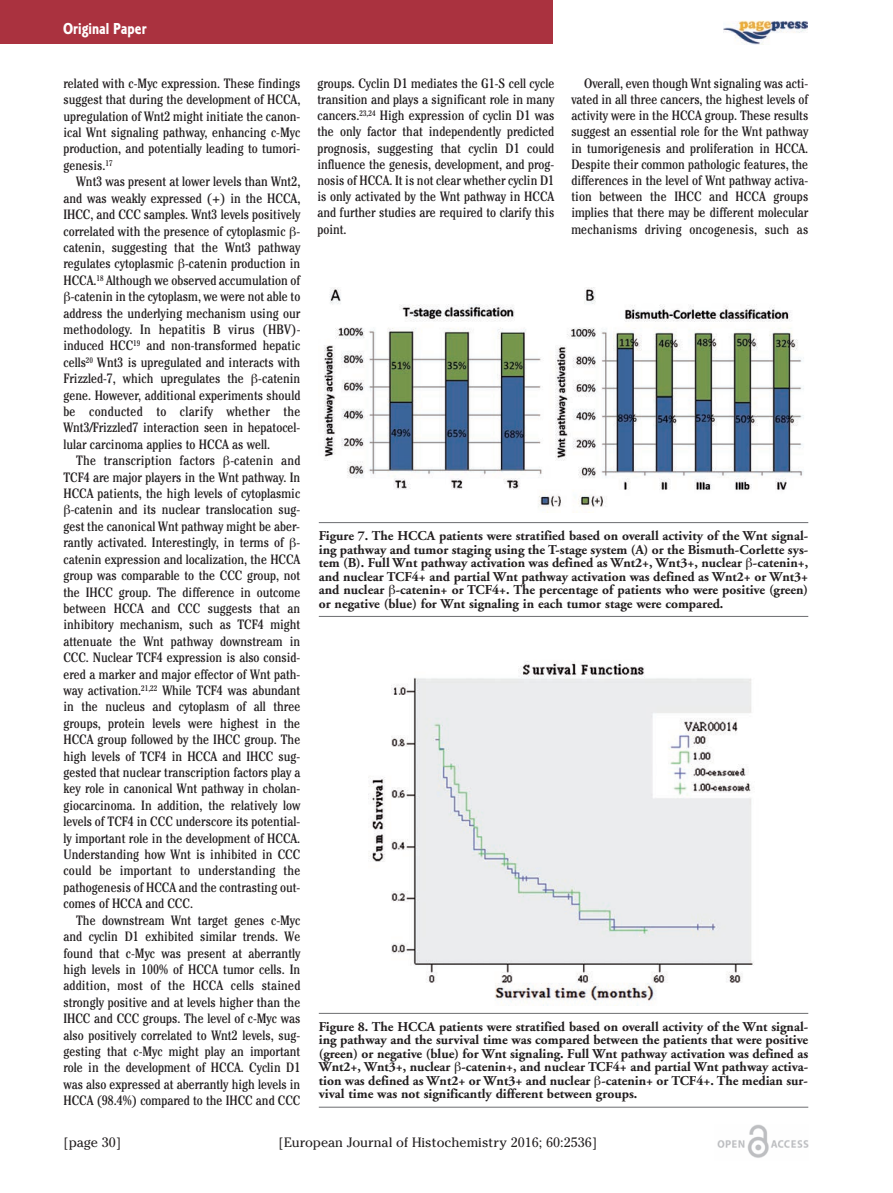
<style>
.page{position:relative;width:893px;height:1193px;background:#fff}
.page>*{position:absolute;margin:0;border:0;box-sizing:border-box;transform-origin:0 0}
.t1{font:16.5px "Corinthian Bold Condensed Plain";color:#fff}
.t2{font:condensed 13.5px/16.2px "Cheltenham";color:#231f20;text-align:justify}
.t3{font:700 13.5px/13.5px "Adobe Garamond";color:#231f20;text-align:justify}
.t4{font:condensed 13.5px "Cheltenham";letter-spacing:.02em;color:#231f20}
.t5{font:13.5px "Cheltenham";color:#231f20}
</style>
<div class="page">
<div style="left:0;top:0;width:552px;height:43px;background:#aa323f"></div>
<img style="left:717px;top:1124px;width:91px;height:34px">
<img style="left:723px;top:20px;width:84px;height:24px">
<hr style="left:318px;top:522px;width:489px;height:1px;background:#6c6d70">
<hr style="left:318px;top:616px;width:489px;height:1px;background:#6c6d70">
<img style="left:324px;top:288px;width:480px;height:224px">
<hr style="left:318px;top:1012px;width:489px;height:1px;background:#6c6d70">
<hr style="left:318px;top:1106px;width:489px;height:1px;background:#6c6d70">
<img style="left:368px;top:661px;width:386px;height:344px">
<p class="t1" style="left:63px;top:23px;width:85px">Original Paper</p>
<p class="t2" style="left:63px;top:76px;width:238px">related with c-Myc expression. These findings suggest that during the development of HCCA, upregulation of Wnt2 might initiate the canon&shy;ical Wnt signaling pathway, enhancing c-Myc production, and potentially leading to tumori&shy;genesis.<sup>17</sup></p>
<p class="t2" style="left:76px;top:175px;width:225px">Wnt3 was present at lower levels than Wnt2,</p>
<p class="t2" style="left:63px;top:191px;width:238px">and was weakly expressed (+) in the HCCA,</p>
<p class="t2" style="left:63px;top:207px;width:238px">IHCC, and CCC samples. Wnt3 levels positively</p>
<p class="t2" style="left:63px;top:224px;width:238px">correlated with the presence of cytoplasmic -</p>
<p class="t2" style="left:63px;top:240px;width:238px">catenin, suggesting that the Wnt3 pathway</p>
<p class="t2" style="left:63px;top:257px;width:238px">regulates cytoplasmic -catenin production in</p>
<p class="t2" style="left:63px;top:273px;width:238px">HCCA.<sup>18</sup> Although we observed accumulation of</p>
<p class="t2" style="left:71px;top:290px;width:231px">-catenin in the cytoplasm, we were not able to</p>
<p class="t2" style="left:63px;top:306px;width:238px">address the underlying mechanism using our</p>
<p class="t2" style="left:63px;top:322px;width:238px">methodology. In hepatitis B virus (HBV)-</p>
<p class="t2" style="left:63px;top:339px;width:238px">induced HCC<sup>19</sup> and non-transformed hepatic</p>
<p class="t2" style="left:63px;top:355px;width:238px">cells<sup>20</sup> Wnt3 is upregulated and interacts with</p>
<p class="t2" style="left:63px;top:372px;width:238px">Frizzled-7, which upregulates the -catenin</p>
<p class="t2" style="left:63px;top:388px;width:238px">gene. However, additional experiments should</p>
<p class="t4" style="left:63px;top:406px;width:238px">be conducted to clarify whether the</p>
<p class="t2" style="left:63px;top:421px;width:238px">Wnt3/Frizzled7 interaction seen in hepatocel-</p>
<p class="t2" style="left:63px;top:437px;width:208px">lular carcinoma applies to HCCA as well.</p>
<p class="t2" style="left:76px;top:454px;width:225px">The transcription factors -catenin and</p>
<p class="t2" style="left:63px;top:470px;width:238px">TCF4 are major players in the Wnt pathway. In</p>
<p class="t2" style="left:63px;top:486px;width:238px">HCCA patients, the high levels of cytoplasmic</p>
<p class="t2" style="left:71px;top:503px;width:231px">-catenin and its nuclear translocation sug-</p>
<p class="t2" style="left:63px;top:519px;width:238px">gest the canonical Wnt pathway might be aber-</p>
<p class="t2" style="left:63px;top:536px;width:238px">rantly activated. Interestingly, in terms of -</p>
<p class="t2" style="left:63px;top:552px;width:238px">catenin expression and localization, the HCCA</p>
<p class="t2" style="left:63px;top:568px;width:238px">group was comparable to the CCC group, not</p>
<p class="t2" style="left:63px;top:585px;width:238px">the IHCC group. The difference in outcome</p>
<p class="t2" style="left:63px;top:601px;width:238px">between HCCA and CCC suggests that an</p>
<p class="t2" style="left:63px;top:618px;width:238px">inhibitory mechanism, such as TCF4 might</p>
<p class="t2" style="left:63px;top:634px;width:238px">attenuate the Wnt pathway downstream in</p>
<p class="t2" style="left:63px;top:650px;width:238px">CCC. Nuclear TCF4 expression is also consid-</p>
<p class="t2" style="left:63px;top:667px;width:238px">ered a marker and major effector of Wnt path-</p>
<p class="t2" style="left:63px;top:683px;width:238px">way activation.<sup>21,22</sup> While TCF4 was abundant</p>
<p class="t2" style="left:63px;top:700px;width:238px">in the nucleus and cytoplasm of all three</p>
<p class="t2" style="left:63px;top:716px;width:238px">groups, protein levels were highest in the</p>
<p class="t2" style="left:63px;top:732px;width:238px">HCCA group followed by the IHCC group. The</p>
<p class="t2" style="left:63px;top:749px;width:238px">high levels of TCF4 in HCCA and IHCC sug-</p>
<p class="t2" style="left:63px;top:765px;width:238px">gested that nuclear transcription factors play a</p>
<p class="t2" style="left:63px;top:782px;width:238px">key role in canonical Wnt pathway in cholan-</p>
<p class="t2" style="left:63px;top:798px;width:238px">giocarcinoma. In addition, the relatively low</p>
<p class="t2" style="left:63px;top:814px;width:238px">levels of TCF4 in CCC underscore its potential-</p>
<p class="t2" style="left:63px;top:831px;width:238px">ly important role in the development of HCCA.</p>
<p class="t2" style="left:63px;top:847px;width:238px">Understanding how Wnt is inhibited in CCC</p>
<p class="t4" style="left:63px;top:866px;width:238px">could be important to understanding the</p>
<p class="t2" style="left:63px;top:880px;width:238px">pathogenesis of HCCA and the contrasting out-</p>
<p class="t2" style="left:63px;top:896px;width:131px">comes of HCCA and CCC.</p>
<p class="t2" style="left:76px;top:913px;width:225px">The downstream Wnt target genes c-Myc</p>
<p class="t2" style="left:63px;top:929px;width:238px">and cyclin D1 exhibited similar trends. We</p>
<p class="t2" style="left:63px;top:946px;width:238px">found that c-Myc was present at aberrantly</p>
<p class="t2" style="left:63px;top:962px;width:238px">high levels in 100% of HCCA tumor cells. In</p>
<p class="t2" style="left:63px;top:978px;width:238px">addition, most of the HCCA cells stained</p>
<p class="t2" style="left:63px;top:995px;width:238px">strongly positive and at levels higher than the</p>
<p class="t2" style="left:63px;top:1011px;width:238px">IHCC and CCC groups. The level of c-Myc was</p>
<p class="t2" style="left:63px;top:1028px;width:238px">also positively correlated to Wnt2 levels, sug-</p>
<p class="t2" style="left:63px;top:1044px;width:238px">gesting that c-Myc might play an important</p>
<p class="t2" style="left:63px;top:1060px;width:238px">role in the development of HCCA. Cyclin D1</p>
<p class="t2" style="left:63px;top:1077px;width:238px">was also expressed at aberrantly high levels in</p>
<p class="t2" style="left:63px;top:1093px;width:238px">HCCA (98.4%) compared to the IHCC and CCC</p>
<p class="t2" style="left:317px;top:76px;width:238px">groups. Cyclin D1 mediates the G1-S cell cycle transition and plays a significant role in many cancers.<sup>23,24</sup> High expression of cyclin D1 was the only factor that independently predicted prognosis, suggesting that cyclin D1 could influence the genesis, development, and prog&shy;nosis of HCCA. It is not clear whether cyclin D1 is only activated by the Wnt pathway in HCCA and further studies are required to clarify this point.</p>
<p class="t2" style="left:571px;top:76px;width:238px;text-indent:13px">Overall, even though Wnt signaling was acti&shy;vated in all three cancers, the highest levels of activity were in the HCCA group. These results suggest an essential role for the Wnt pathway in tumorigenesis and proliferation in HCCA.<br>Despite their common pathologic features, the differences in the level of Wnt pathway activa&shy;tion between the IHCC and HCCA groups implies that there may be different molecular mechanisms driving oncogenesis, such as</p>
<p class="t3" style="left:318px;top:530px;width:491px">Figure 7. The HCCA patients were stratified based on overall activity of the Wnt signal&shy;ing pathway and tumor staging using the T-stage system (A) or the Bismuth-Corlette sys&shy;tem (B). Full Wnt pathway activation was defined as Wnt2+, Wnt3+, nuclear -catenin+, and nuclear TCF4+ and partial Wnt pathway activation was defined as Wnt2+ or Wnt3+ and nuclear -catenin+ or TCF4+. The percentage of patients who were positive (green) or negative (blue) for Wnt signaling in each tumor stage were compared.</p>
<p class="t3" style="left:318px;top:1020px;width:490px">Figure 8. The HCCA patients were stratified based on overall activity of the Wnt signal&shy;ing pathway and the survival time was compared between the patients that were positive (green) or negative (blue) for Wnt signaling. Full Wnt pathway activation was defined as Wnt2+, Wnt3+, nuclear -catenin+, and nuclear TCF4+ and partial Wnt pathway activa&shy;tion was defined as Wnt2+ or Wnt3+ and nuclear -catenin+ or TCF4+. The median sur&shy;vival time was not significantly different between groups.</p>
<p class="t5" style="left:63px;top:1134px;width:59px">[page 30]</p>
<p class="t5" style="left:278px;top:1134px;width:320px">[European Journal of Histochemistry 2016; 60:2536]</p>
</div>
